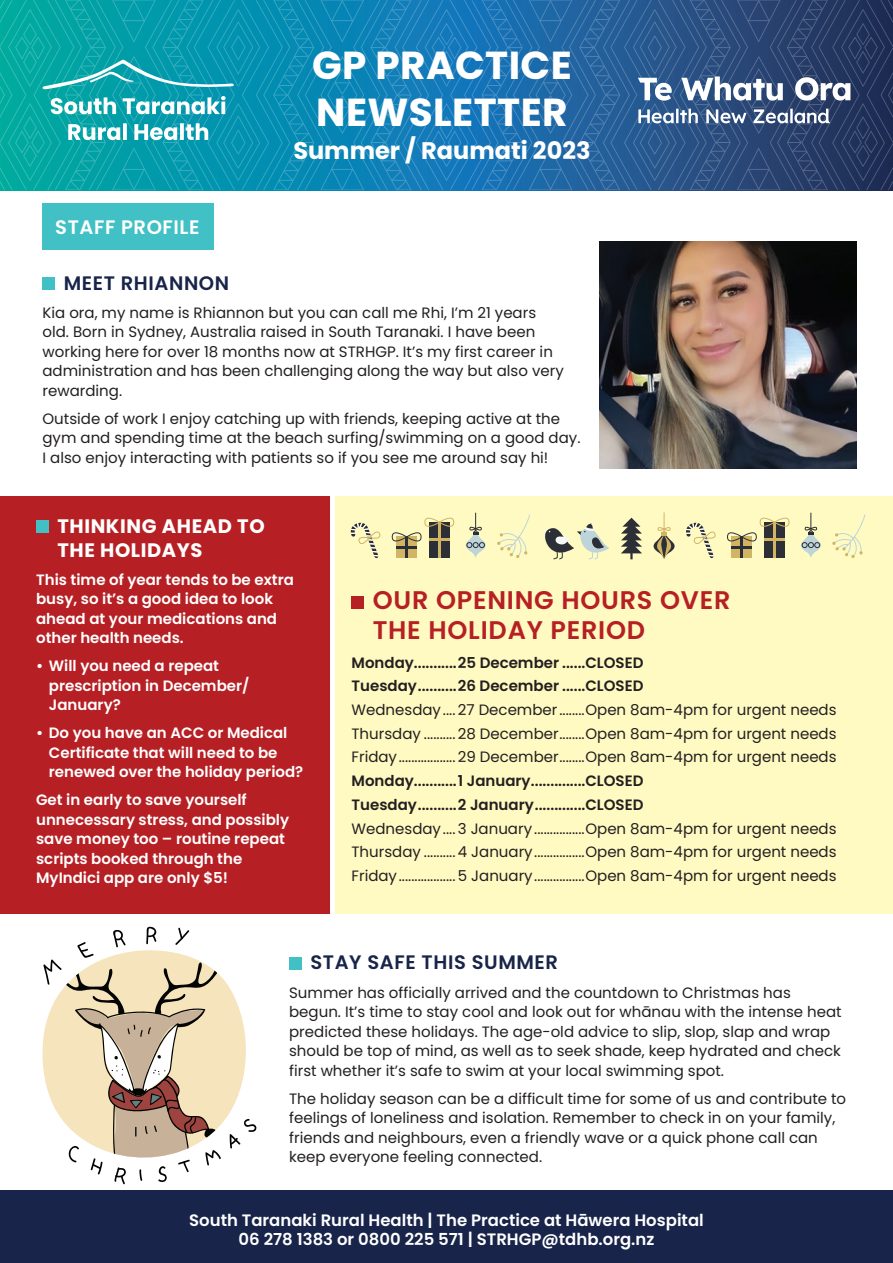
<style>
.page{position:relative;width:893px;height:1263px;background:#fff}
.page>*{position:absolute;margin:0;border:0;box-sizing:border-box;transform-origin:0 0}
.t1{font:700 39px/46.8px "Poppins";letter-spacing:.01em;color:#fff}
.t2{font:600 25.5px/30.6px "Poppins";letter-spacing:.03em;color:#b62024}
.t3{font:700 24px "Poppins";color:#fff}
.t4{font:600 19.5px "Poppins";letter-spacing:.03em;color:#182449}
.t5{font:700 19.5px/23.4px "Poppins";letter-spacing:.03em;color:#fff}
.t6{font:600 19.5px "Poppins";letter-spacing:.03em;color:#fff}
.t7{font:600 16.5px/19.8px "Poppins";color:#fff;text-align:center}
.t8{font:15px/19.5px "Poppins";color:#231f20}
.t9{font:600 15px/19.5px "Poppins";color:#fff}
.t10{font:600 15px/23.7px "Poppins";color:#231f20}
</style>
<div class="page">
<div style="left:0;top:496px;width:330px;height:418px;background:#b62024"></div>
<div style="left:336px;top:496px;width:557px;height:418px;background:#fffac1"></div>
<svg style="left:0;top:0;width:238px;height:190px;background:#07a1a8"></svg>
<svg style="left:238px;top:0;width:417px;height:190px;background:#1879b0"></svg>
<svg style="left:655px;top:0;width:238px;height:190px;background:#2b4571"></svg>
<svg style="left:42px;top:60px;width:193px;height:29px;background:#26aab5"></svg>
<svg style="left:68px;top:123px;width:140px;height:17px"></svg>
<svg style="left:51px;top:96px;width:175px;height:18px"></svg>
<svg style="left:638px;top:76px;width:212px;height:25px"></svg>
<svg style="left:638px;top:109px;width:192px;height:14px"></svg>
<div style="left:351px;top:596px;width:13px;height:13px;background:#b62024"></div>
<div style="left:36px;top:520px;width:13px;height:13px;background:#41c1c6"></div>
<div style="left:289px;top:957px;width:13px;height:12px;background:#41c1c6"></div>
<div style="left:43px;top:203px;width:171px;height:47px;background:#41c1c6"></div>
<div style="left:0;top:1191px;width:893px;height:72px;background:#182449"></div>
<div style="left:43px;top:277px;width:12px;height:13px;background:#41c1c6"></div>
<img style="left:599px;top:242px;width:258px;height:227px">
<svg style="left:42px;top:977px;width:204px;height:167px;fill:#f5e4bc"></svg>
<svg style="left:43px;top:926px;width:178px;height:259px"></svg>
<svg style="left:230px;top:1119px;width:27px;height:30px"></svg>
<svg style="left:351px;top:523px;width:30px;height:35px"></svg>
<svg style="left:686px;top:523px;width:30px;height:35px"></svg>
<div style="left:396px;top:537px;width:21px;height:21px;background:#d1b565"></div>
<hr style="left:396px;top:546px;width:21px;height:3px;background:#2d2f37">
<hr style="left:405px;top:537px;width:3px;height:21px;background:#2d2f37">
<div style="left:429px;top:522px;width:21px;height:36px;background:#2d2f37"></div>
<hr style="left:438px;top:522px;width:3px;height:36px;background:#d1b565">
<svg style="left:391px;top:517px;width:64px;height:25px"></svg>
<div style="left:731px;top:537px;width:21px;height:21px;background:#d1b565"></div>
<hr style="left:731px;top:546px;width:21px;height:3px;background:#2d2f37">
<hr style="left:740px;top:537px;width:3px;height:21px;background:#2d2f37">
<div style="left:764px;top:522px;width:21px;height:36px;background:#2d2f37"></div>
<hr style="left:773px;top:522px;width:3px;height:36px;background:#d1b565">
<svg style="left:727px;top:517px;width:63px;height:25px"></svg>
<svg style="left:465px;top:513px;width:21px;height:45px"></svg>
<svg style="left:801px;top:513px;width:20px;height:45px"></svg>
<svg style="left:497px;top:514px;width:33px;height:44px"></svg>
<svg style="left:832px;top:514px;width:34px;height:44px"></svg>
<svg style="left:542px;top:523px;width:67px;height:37px"></svg>
<svg style="left:621px;top:518px;width:21px;height:41px"></svg>
<svg style="left:653px;top:512px;width:22px;height:47px"></svg>
<h3 class="t6" style="left:55px;top:215px;width:146px">STAFF PROFILE</h3>
<h3 class="t4" style="left:64px;top:272px;width:167px">MEET RHIANNON</h3>
<h1 class="t1" style="left:312px;top:42px;width:261px">GP PRACTICE<br>NEWSLETTER</h1>
<h3 class="t3" style="left:293px;top:136px;width:299px">Summer / Raumati 2023</h3>
<p class="t8" style="left:43px;top:303px;width:523px">Kia ora, my name is Rhiannon but you can call me Rhi, I’m 21 years old. Born in Sydney, Australia raised in South Taranaki. I have been working here for over 18 months now at STRHGP. It’s my first career in administration and has been challenging along the way but also very rewarding.</p>
<p class="t8" style="left:43px;top:409px;width:539px">Outside of work I enjoy catching up with friends, keeping active at the gym and spending time at the beach surfing/swimming on a good day.<br>I also enjoy interacting with patients so if you see me around say hi!</p>
<h3 class="t5" style="left:57px;top:515px;width:209px">THINKING AHEAD TO<br>THE HOLIDAYS</h3>
<p class="t9" style="left:36px;top:570px;width:259px">This time of year tends to be extra busy, so it’s a good idea to look ahead at your medications and other health needs.</p>
<p class="t9" style="left:49px;top:656px;width:202px;text-indent:-13px">• Will you need a repeat prescription in December/<br>January?</p>
<p class="t9" style="left:49px;top:723px;width:256px;text-indent:-13px">• Do you have an ACC or Medical<br>Certificate that will need to be renewed over the holiday period?</p>
<p class="t9" style="left:36px;top:790px;width:255px">Get in early to save yourself unnecessary stress, and possibly save money too – routine repeat scripts booked through the<br>MyIndici app are only $5!</p>
<h2 class="t2" style="left:373px;top:585px;width:359px">OUR OPENING HOURS OVER<br>THE HOLIDAY PERIOD</h2>
<p class="t10" style="left:351px;top:650px;width:293px">Monday...........25 December ......CLOSED<br>Tuesday..........26 December ......CLOSED</p>
<p class="t8" style="left:351px;top:698px;width:487px;line-height:23.7px;text-align:justify">Wednesday.... 27 December........Open 8am-4pm for urgent needs Thursday .......... 28 December........Open 8am-4pm for urgent needs Friday.................. 29 December........Open 8am-4pm for urgent needs</p>
<p class="t10" style="left:351px;top:769px;width:293px">Monday...........1 January..............CLOSED<br>Tuesday..........2 January.............CLOSED</p>
<p class="t8" style="left:351px;top:817px;width:487px;line-height:23.7px;text-align:justify">Wednesday.... 3 January................Open 8am-4pm for urgent needs Thursday .......... 4 January................Open 8am-4pm for urgent needs Friday.................. 5 January................Open 8am-4pm for urgent needs</p>
<h3 class="t4" style="left:310px;top:951px;width:249px">STAY SAFE THIS SUMMER</h3>
<p class="t8" style="left:289px;top:982px;width:554px">Summer has officially arrived and the countdown to Christmas has begun. It’s time to stay cool and look out for whānau with the intense heat predicted these holidays. The age-old advice to slip, slop, slap and wrap should be top of mind, as well as to seek shade, keep hydrated and check first whether it’s safe to swim at your local swimming spot.</p>
<p class="t8" style="left:289px;top:1088px;width:559px">The holiday season can be a difficult time for some of us and contribute to feelings of loneliness and isolation. Remember to check in on your family, friends and neighbours, even a friendly wave or a quick phone call can keep everyone feeling connected.</p>
<p class="t7" style="left:189px;top:1210px;width:516px">South Taranaki Rural Health | The Practice at Hāwera Hospital<br>06 278 1383 or 0800 225 571 | STRHGP@tdhb.org.nz</p>
</div>
